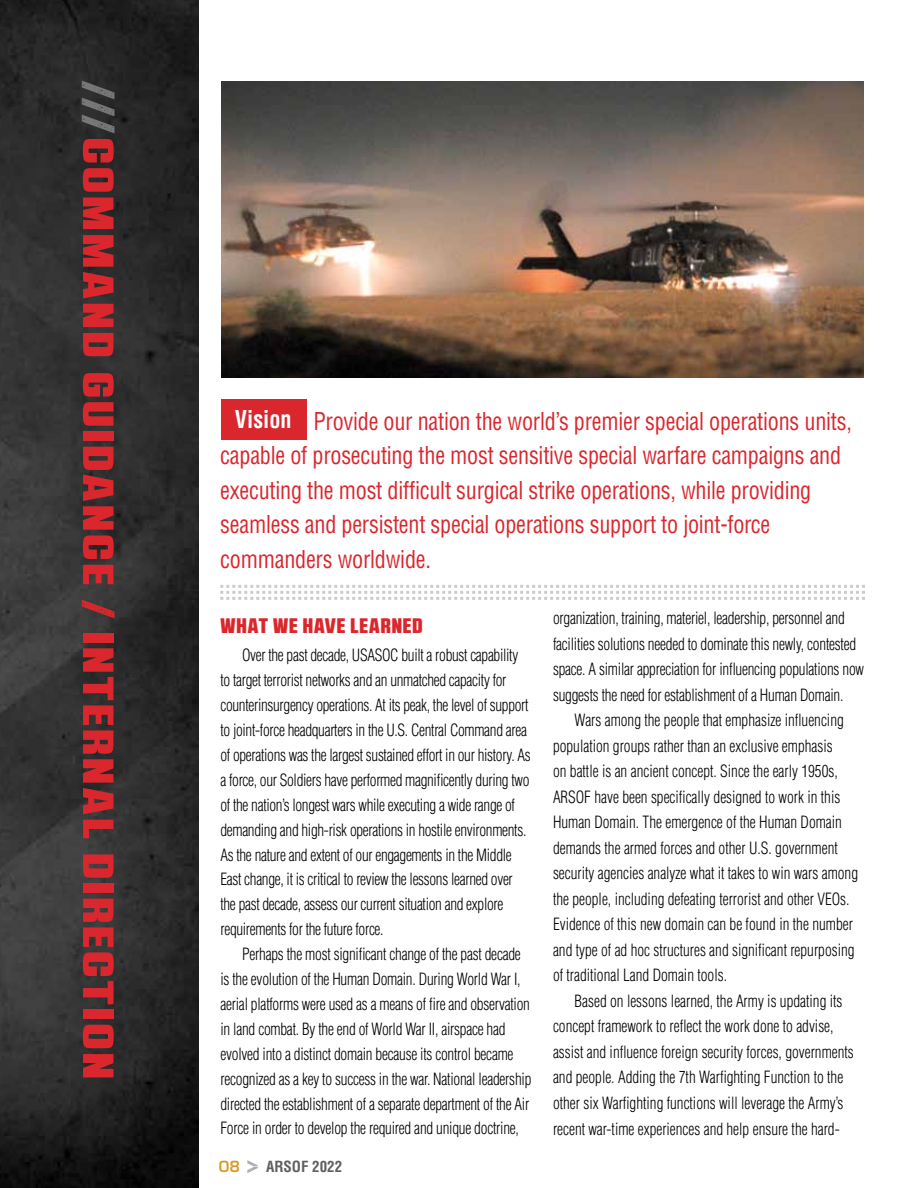
<style>
.page{position:relative;width:918px;height:1188px;background:#fff}
.page>*{position:absolute;margin:0;border:0;box-sizing:border-box;transform-origin:0 0}
.t1{font:43.5px "RB No 2.1 a Black DEMO";letter-spacing:.06em;color:#d9272d;scale:1.35 1}
.t2{font:condensed 24px/34.5px "Helvetica LT Std";letter-spacing:-.01em;color:#d9272d;scale:.92 1}
.t3{font:21px "RB No 2.1 a Black DEMO";letter-spacing:.045em;color:#d9272d;scale:1.1 1}
.t4{font:300 condensed 16.5px/24.9px "Helvetica LT Std";letter-spacing:-.015em;color:#000;scale:.92 1}
.t5{font:700 condensed 15px "Helvetica LT Std";color:#5f6062}
.s1{font-family:"Captureit";font-size:45px;color:#76787a}
.s2{font-family:"Captureit";font-size:45px}
.s3{font-weight:700;color:#fff}
.s4{font-family:"Eurostile LT Std";font-weight:600;font-stretch:normal;color:#d99a28}
.s5{font-family:"Captureit";font-weight:400;font-stretch:normal;font-size:27px;color:#aaacaf}
</style>
<div class="page">
<img style="left:0;top:0;width:199px;height:1188px">
<div style="left:221px;top:399px;width:86px;height:41px;background:#d9272d"></div>
<svg style="left:220px;top:585px;width:645px;height:15px"></svg>
<img style="left:221px;top:81px;width:643px;height:297px">
<h1 class="t1" style="left:116px;top:81px;width:741px;rotate:90deg"><span class="s1">///</span>COMMAND GUIDANCE <span class="s2">/</span> INTERNAL DIRECTION</h1>
<p class="t2" style="left:220px;top:403px;width:688px;text-indent:15px"><span class="s3">Vision</span> Provide our nation the world’s premier special operations units, capable of prosecuting the most sensitive special warfare campaigns and executing the most difficult surgical strike operations, while providing seamless and persistent special operations support to joint-force commanders worldwide.</p>
<p class="t3" style="left:220px;top:617px;width:185px">WHAT WE HAVE LEARNED</p>
<p class="t4" style="left:220px;top:643px;width:339px;text-indent:22px">Over the past decade, USASOC built a robust capability to target terrorist networks and an unmatched capacity for counterinsurgency operations. At its peak, the level of support to joint-force headquarters in the U.S. Central Command area of operations was the largest sustained effort in our history. As a force, our Soldiers have performed magnificently during two of the nation’s longest wars while executing a wide range of demanding and high-risk operations in hostile environments.<br>As the nature and extent of our engagements in the Middle East change, it is critical to review the lessons learned over the past decade, assess our current situation and explore requirements for the future force.</p>
<p class="t4" style="left:220px;top:942px;width:340px;text-indent:22px">Perhaps the most significant change of the past decade is the evolution of the Human Domain. During World War I, aerial platforms were used as a means of fire and observation in land combat. By the end of World War II, airspace had evolved into a distinct domain because its control became recognized as a key to success in the war. National leadership directed the establishment of a separate department of the Air Force in order to develop the required and unique doctrine,</p>
<p class="t5" style="left:219px;top:1157px;width:125px"><span class="s4">08</span> <span class="s5">&gt;</span> ARSOF 2022</p>
<p class="t4" style="left:553px;top:605px;width:339px;line-height:25.5px">organization, training, materiel, leadership, personnel and facilities solutions needed to dominate this newly, contested space. A similar appreciation for influencing populations now suggests the need for establishment of a Human Domain.</p>
<p class="t4" style="left:553px;top:707px;width:333px;line-height:25.5px;text-indent:22px">Wars among the people that emphasize influencing population groups rather than an exclusive emphasis<br>on battle is an ancient concept. Since the early 1950s, ARSOF have been specifically designed to work in this Human Domain. The emergence of the Human Domain demands the armed forces and other U.S. government security agencies analyze what it takes to win wars among the people, including defeating terrorist and other VEOs.<br>Evidence of this new domain can be found in the number and type of ad hoc structures and significant repurposing of traditional Land Domain tools.</p>
<p class="t4" style="left:553px;top:988px;width:328px;line-height:25.5px;text-indent:22px">Based on lessons learned, the Army is updating its concept framework to reflect the work done to advise, assist and influence foreign security forces, governments and people. Adding the 7th Warfighting Function to the other six Warfighting functions will leverage the Army’s recent war-time experiences and help ensure the hard-</p>
</div>
